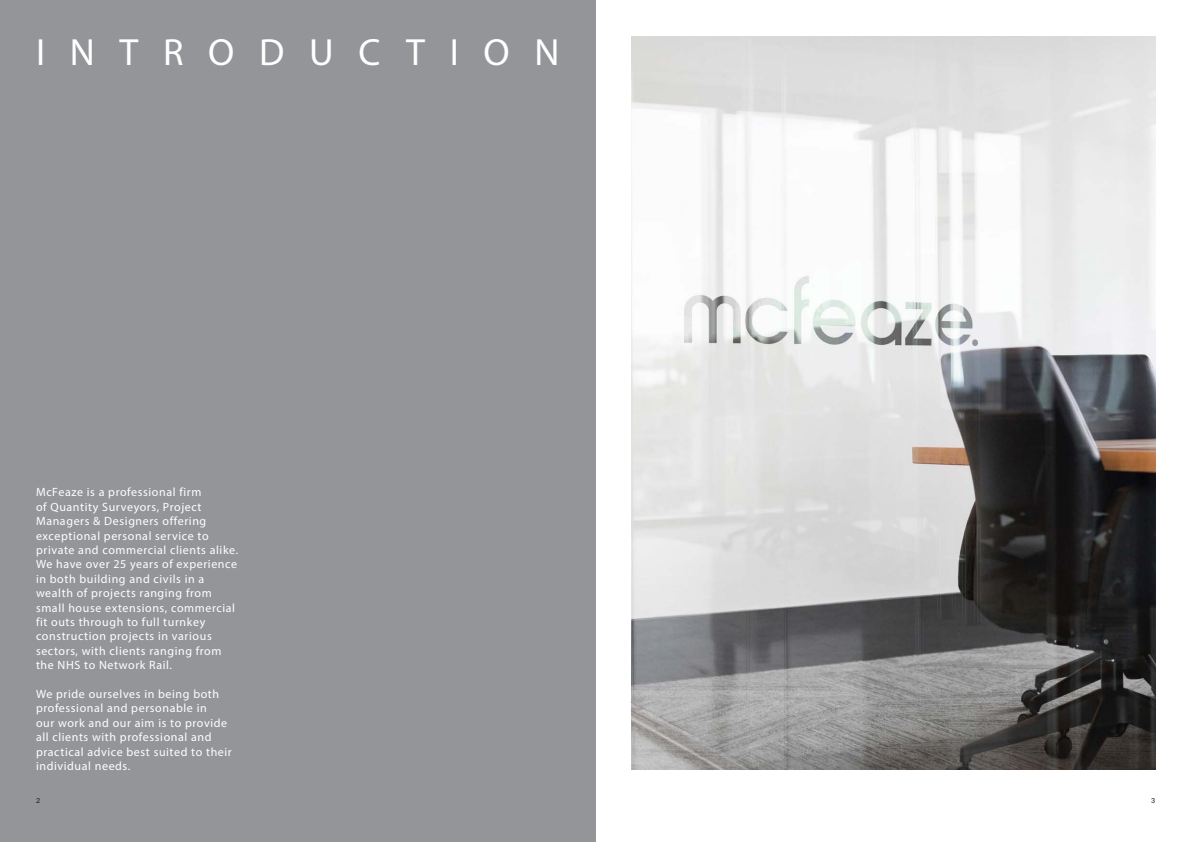
<style>
.page{position:relative;width:1191px;height:842px;background:#fff}
.page>*{position:absolute;margin:0;border:0;box-sizing:border-box;transform-origin:0 0}
.Mcfeaze_Paragraph{font:38px "Myriad Pro";letter-spacing:.65em;color:#fff}
.Mcfeaze_Paragraph-2{font:12px/14.4px "Myriad Pro";letter-spacing:.05em;color:#fff}
.t1{font:500 7px "Lato";color:#231f20}
</style>
<div class="page">
<div style="left:0;top:0;width:595px;height:842px;background:#939598"></div>
<img style="left:631px;top:36px;width:524px;height:734px">
<p class="Mcfeaze_Paragraph" style="left:36px;top:28px;width:525px">INTRODUCTION</p>
<p class="Mcfeaze_Paragraph-2" style="left:36px;top:485px;width:204px">McFeaze is a professional firm<br>of Quantity Surveyors, Project<br>Managers &amp; Designers offering exceptional personal service to private and commercial clients alike.<br>We have over 25 years of experience in both building and civils in a wealth of projects ranging from small house extensions, commercial fit outs through to full turnkey construction projects in various sectors, with clients ranging from the NHS to Network Rail.</p>
<p class="Mcfeaze_Paragraph-2" style="left:36px;top:686px;width:197px">We pride ourselves in being both professional and personable in<br>our work and our aim is to provide all clients with professional and practical advice best suited to their individual needs.</p>
<p class="t1" style="left:36px;top:795px;width:6px">2</p>
<p class="t1" style="left:1151px;top:795px;width:6px">3</p>
</div>
